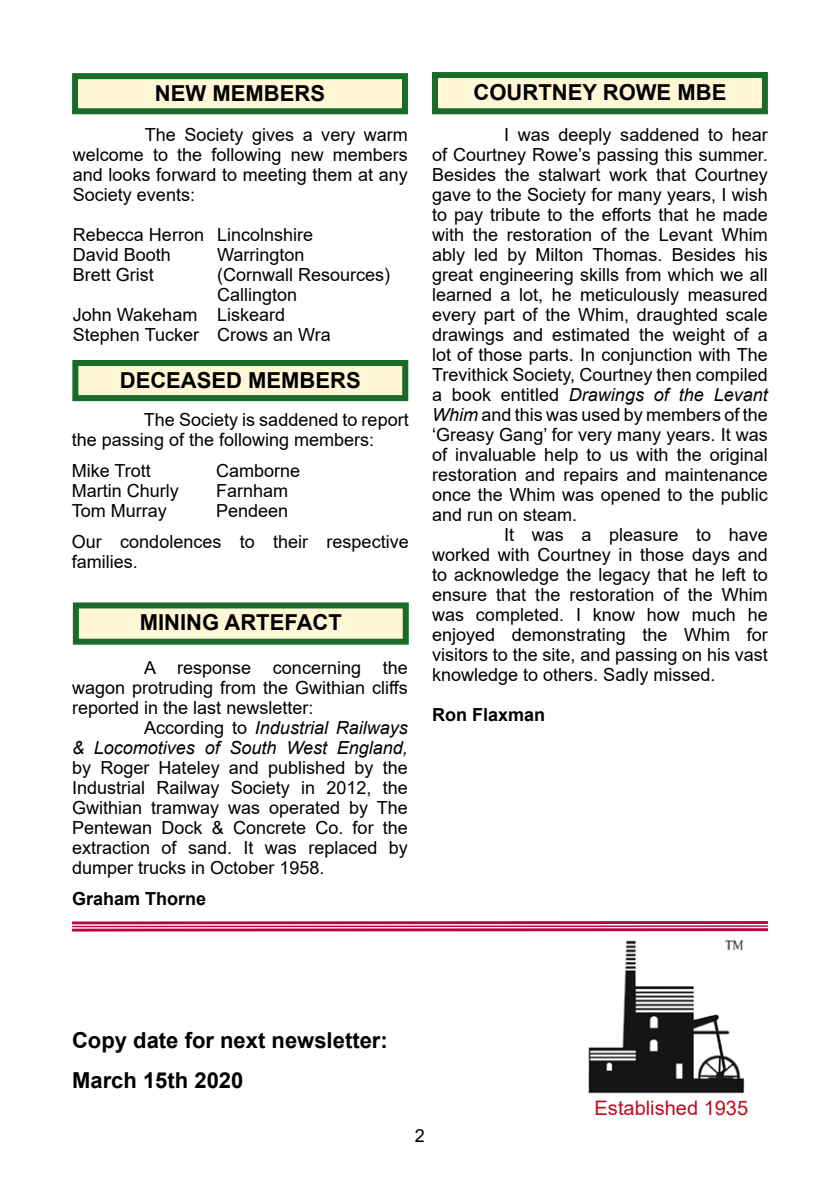
<style>
.page{position:relative;width:840px;height:1191px;background:#fff}
.page>*{position:absolute;margin:0;border:0;box-sizing:border-box;transform-origin:0 0}
.t1{font:700 22px/40px "Arial";color:#000}
.t2{font:20px "Arial";color:#bc0d1d}
.t3{font:18px/20px "Arial";color:#000}
.t4{font:italic 18px "Arial";color:#000}
.t5{font:700 18px "Arial";color:#000}
.s1{font-style:normal}
.s2{font-style:italic}
</style>
<div class="page">
<div style="left:435px;top:75px;width:329px;height:36px;background:#fff6d6"></div>
<div style="left:432px;top:72px;width:335px;height:42px;border:6px solid #1a6a29"></div>
<img style="left:588px;top:939px;width:157px;height:155px">
<hr style="left:72px;top:921px;width:695px;height:3px;background:#b90040">
<hr style="left:72px;top:925px;width:695px;height:2px;background:#b90040">
<hr style="left:72px;top:928px;width:695px;height:3px;background:#b90040">
<div style="left:75px;top:363px;width:330px;height:35px;background:#fff6d6"></div>
<div style="left:72px;top:360px;width:336px;height:41px;border:6px solid #1a6a29"></div>
<div style="left:75px;top:76px;width:330px;height:35px;background:#fff6d6"></div>
<div style="left:72px;top:73px;width:336px;height:41px;border:6px solid #1a6a29"></div>
<div style="left:76px;top:605px;width:329px;height:36px;background:#fff6d6"></div>
<div style="left:73px;top:602px;width:335px;height:42px;border:6px solid #1a6a29"></div>
<p class="t1" style="left:155px;top:73px;width:171px">NEW MEMBERS</p>
<p class="t3" style="left:73px;top:125px;width:336px;text-align:justify;text-indent:72px">The Society gives a very warm welcome to the following new members and looks forward to meeting them at any Society events:</p>
<p class="t3" style="left:73px;top:225px;width:242px">Rebecca Herron Lincolnshire<br>David Booth</p>
<p class="t3" style="left:217px;top:245px;width:89px">Warrington</p>
<p class="t3" style="left:73px;top:265px;width:83px">Brett Grist</p>
<p class="t3" style="left:217px;top:265px;width:175px">(Cornwall Resources)</p>
<p class="t3" style="left:217px;top:285px;width:82px">Callington</p>
<p class="t3" style="left:73px;top:305px;width:214px">John Wakeham Liskeard</p>
<p class="t3" style="left:73px;top:325px;width:259px">Stephen Tucker Crows an Wra</p>
<p class="t1" style="left:120px;top:360px;width:242px">DECEASED MEMBERS</p>
<p class="t3" style="left:72px;top:409px;width:338px;text-indent:72px">The Society is saddened to report the passing of the following members:</p>
<p class="t3" style="left:72px;top:460px;width:81px">Mike Trott</p>
<p class="t3" style="left:216px;top:460px;width:86px">Camborne</p>
<p class="t3" style="left:72px;top:480px;width:109px">Martin Churly</p>
<p class="t3" style="left:216px;top:480px;width:74px">Farnham</p>
<p class="t3" style="left:72px;top:500px;width:97px">Tom Murray</p>
<p class="t3" style="left:72px;top:495px;width:338px;line-height:31.4px;text-indent:144px">Pendeen<br>Our condolences to their respective</p>
<p class="t3" style="left:72px;top:552px;width:68px">families.</p>
<p class="t1" style="left:140px;top:602px;width:204px">MINING ARTEFACT</p>
<p class="t3" style="left:144px;top:657px;width:265px">A response concerning the</p>
<p class="t3" style="left:72px;top:677px;width:337px">wagon protruding from the Gwithian cliffs</p>
<p class="t3" style="left:72px;top:697px;width:243px">reported in the last newsletter:</p>
<p class="t4" style="left:144px;top:715px;width:265px"><span class="s1">According to</span> Industrial Railways</p>
<p class="t4" style="left:72px;top:735px;width:337px">&amp; Locomotives of South West England,</p>
<p class="t3" style="left:72px;top:757px;width:337px;text-align:justify">by Roger Hateley and published by the Industrial Railway Society in 2012, the Gwithian tramway was operated by The Pentewan Dock &amp; Concrete Co. for the extraction of sand. It was replaced by dumper trucks in October 1958.</p>
<p class="t5" style="left:72px;top:886px;width:136px">Graham Thorne</p>
<p class="t1" style="left:473px;top:72px;width:254px">COURTNEY ROWE MBE</p>
<p class="t3" style="left:504px;top:125px;width:265px">I was deeply saddened to hear</p>
<p class="t3" style="left:432px;top:145px;width:337px">of Courtney Rowe’s passing this summer.</p>
<p class="t3" style="left:432px;top:165px;width:337px">Besides the stalwart work that Courtney</p>
<p class="t3" style="left:432px;top:185px;width:337px">gave to the Society for many years, I wish</p>
<p class="t3" style="left:432px;top:205px;width:337px">to pay tribute to the efforts that he made</p>
<p class="t3" style="left:432px;top:225px;width:337px">with the restoration of the Levant Whim</p>
<p class="t3" style="left:432px;top:245px;width:337px">ably led by Milton Thomas. Besides his</p>
<p class="t3" style="left:432px;top:265px;width:337px">great engineering skills from which we all</p>
<p class="t3" style="left:432px;top:285px;width:337px">learned a lot, he meticulously measured</p>
<p class="t3" style="left:432px;top:305px;width:337px">every part of the Whim, draughted scale</p>
<p class="t3" style="left:432px;top:325px;width:337px">drawings and estimated the weight of a</p>
<p class="t3" style="left:432px;top:345px;width:337px">lot of those parts. In conjunction with The</p>
<p class="t3" style="left:432px;top:365px;width:337px">Trevithick Society, Courtney then compiled</p>
<p class="t4" style="left:432px;top:383px;width:337px"><span class="s1">a book entitled</span> Drawings of the Levant</p>
<p class="t3" style="left:432px;top:405px;width:337px"><span class="s2">Whim</span> and this was used by members of the</p>
<p class="t3" style="left:432px;top:425px;width:337px">‘Greasy Gang’ for very many years. It was</p>
<p class="t3" style="left:432px;top:445px;width:337px">of invaluable help to us with the original</p>
<p class="t3" style="left:432px;top:465px;width:337px">restoration and repairs and maintenance</p>
<p class="t3" style="left:432px;top:485px;width:337px">once the Whim was opened to the public</p>
<p class="t3" style="left:432px;top:505px;width:147px">and run on steam.</p>
<p class="t3" style="left:504px;top:525px;width:265px">It was a pleasure to have</p>
<p class="t3" style="left:432px;top:545px;width:337px">worked with Courtney in those days and</p>
<p class="t3" style="left:432px;top:565px;width:337px">to acknowledge the legacy that he left to</p>
<p class="t3" style="left:432px;top:585px;width:337px">ensure that the restoration of the Whim</p>
<p class="t3" style="left:432px;top:605px;width:337px">was completed. I know how much he</p>
<p class="t3" style="left:432px;top:625px;width:337px">enjoyed demonstrating the Whim for</p>
<p class="t3" style="left:432px;top:645px;width:337px">visitors to the site, and passing on his vast</p>
<p class="t3" style="left:432px;top:665px;width:285px">knowledge to others. Sadly missed.</p>
<p class="t5" style="left:432px;top:702px;width:115px">Ron Flaxman</p>
<p class="t1" style="left:72px;top:1021px;width:317px">Copy date for next newsletter:<br>March 15th 2020</p>
<p class="t3" style="left:415px;top:1125px;width:12px">2</p>
<p class="t2" style="left:594px;top:1094px;width:155px">Established 1935</p>
</div>
